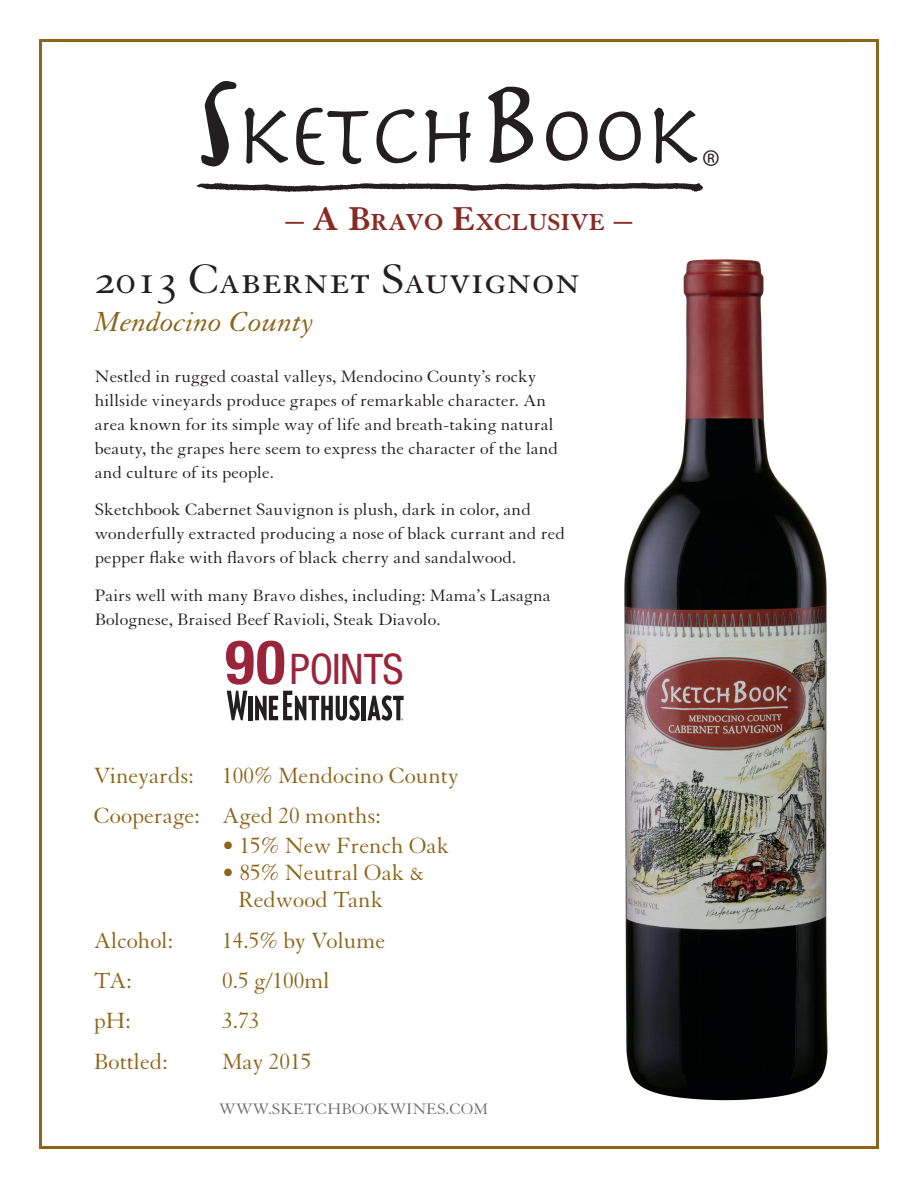
<style>
.page{position:relative;width:918px;height:1188px;background:#fff}
.page>*{position:absolute;margin:0;border:0;box-sizing:border-box;transform-origin:0 0}
.t1{font:45px "Granjon SC";letter-spacing:.005em;color:#231f20}
.t2{font:condensed 42.3px "Helvetica Neue";letter-spacing:-.01em;color:#9a253b}
.t3{font:34.8px "Myriad";color:#231f20}
.t4{font:italic 30px "Granjon";letter-spacing:.005em;color:#8c6519}
.t5{font:700 25.2px "Granjon";letter-spacing:.005em;color:#872c24}
.t6{font:24px/40.5px "Granjon";color:#8c6519}
.t7{font:18px/24px "Granjon";letter-spacing:.005em;color:#231f20}
.t8{font:16.5px "Granjon";letter-spacing:.005em;color:#6c6d70}
.s1{font-size:36px}
.s2{font-weight:700;font-size:61.2px}
</style>
<div class="page">
<svg style="left:201px;top:81px;width:496px;height:86px"></svg>
<img style="left:196px;top:182px;width:507px;height:10px">
<img style="left:624px;top:259px;width:204px;height:842px">
<svg style="left:227px;top:691px;width:20px;height:29px"></svg>
<hr style="left:249px;top:696px;width:4px;height:24px;background:#231f20">
<svg style="left:255px;top:691px;width:105px;height:30px"></svg>
<hr style="left:362px;top:696px;width:4px;height:24px;background:#231f20">
<svg style="left:368px;top:695px;width:36px;height:26px"></svg>
<h3 class="t5" style="left:286px;top:208px;width:348px"><span class="s1">– A B</span>RAVO <span class="s1">E</span>XCLUSIVE <span class="s1">–</span></h3>
<h1 class="t1" style="left:95px;top:255px;width:487px">2013 Cabernet Sauvignon</h1>
<h3 class="t4" style="left:95px;top:305px;width:221px">Mendocino County</h3>
<p class="t7" style="left:95px;top:364px;width:465px">Nestled in rugged coastal valleys, Mendocino County’s rocky hillside vineyards produce grapes of remarkable character. An area known for its simple way of life and breath-taking natural beauty, the grapes here seem to express the character of the land and culture of its people.</p>
<p class="t7" style="left:95px;top:498px;width:472px">Sketchbook Cabernet Sauvignon is plush, dark in color, and wonderfully extracted producing a nose of black currant and red pepper flake with flavors of black cherry and sandalwood.</p>
<p class="t7" style="left:95px;top:583px;width:458px">Pairs well with many Bravo dishes, including: Mama’s Lasagna<br>Bolognese, Braised Beef Ravioli, Steak Diavolo.</p>
<h2 class="t2" style="left:225px;top:645px;width:180px"><span class="s2">90</span>POINTS</h2>
<h3 class="t6" style="left:94px;top:755px;width:366px">Vineyards: 100% Mendocino County<br>Cooperage: Aged 20 months:</h3>
<h3 class="t6" style="left:222px;top:826px;width:229px">• 15% New French Oak</h3>
<h3 class="t6" style="left:238px;top:860px;width:187px;line-height:27px;text-indent:-16px">• 85% Neutral Oak &amp;<br>Redwood Tank</h3>
<h3 class="t6" style="left:94px;top:920px;width:81px">Alcohol:</h3>
<h3 class="t6" style="left:222px;top:920px;width:165px">14.5% by Volume</h3>
<h3 class="t6" style="left:94px;top:961px;width:39px">TA:</h3>
<h3 class="t6" style="left:222px;top:961px;width:109px">0.5 g/100ml</h3>
<h3 class="t6" style="left:94px;top:1001px;width:38px">pH:</h3>
<h3 class="t6" style="left:222px;top:1001px;width:39px">3.73</h3>
<h3 class="t6" style="left:94px;top:1042px;width:75px">Bottled:</h3>
<h3 class="t6" style="left:222px;top:1042px;width:91px">May 2015</h3>
<p class="t8" style="left:219px;top:1100px;width:270px">WWW.SKETCHBOOKWINES.COM</p>
<h3 class="t3" style="left:702px;top:145px;width:19px">®</h3>
</div>
